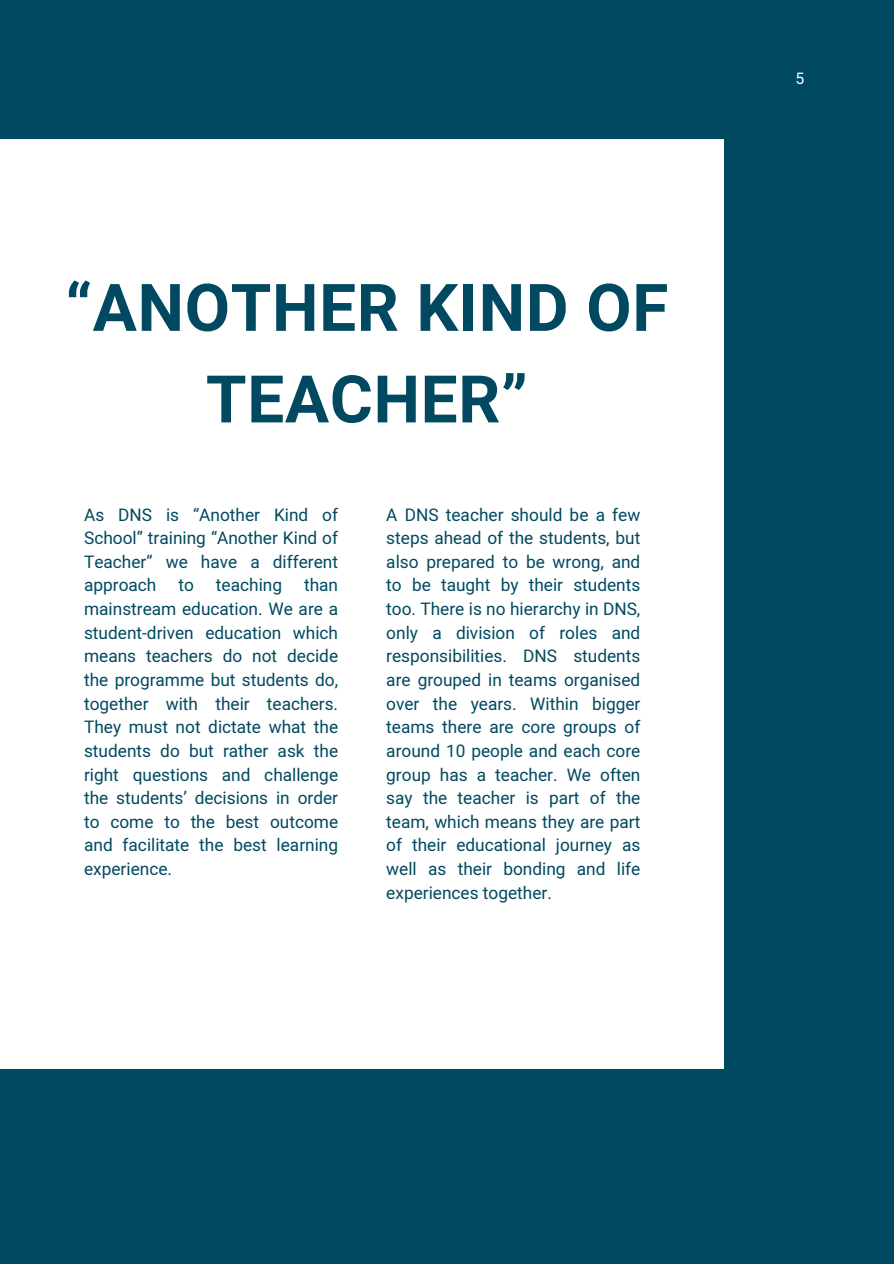
<style>
.page{position:relative;width:894px;height:1264px;background:#fff}
.page>*{position:absolute;margin:0;border:0;box-sizing:border-box;transform-origin:0 0}
.t1{font:700 65.7px/91.5px "Mardoto";letter-spacing:.01em;color:#004960;text-align:center}
.t2{font:17.25px/23.7px "Mardoto";color:#004960;text-align:justify}
.t3{font:15.75px "Mardoto";color:#fff}
</style>
<div class="page">
<div style="left:0;top:0;width:893px;height:1263px;background:#004960"></div>
<div style="left:0;top:139px;width:723px;height:929px;background:#fff"></div>
<p class="t1" style="left:65px;top:262px;width:604px">“ANOTHER KIND OF<br>TEACHER”</p>
<p class="t2" style="left:84px;top:503px;width:255px">As DNS is “Another Kind of School” training “Another Kind of Teacher” we have a different approach</p>
<p class="t2" style="left:84px;top:573px;width:255px;text-indent:220px">than mainstream education. We are a student-driven education which means teachers do not decide the programme but students do, together with their teachers.<br>They must not dictate what the students do but rather ask the right questions and challenge the students’ decisions in order to come to the best outcome and facilitate the best learning experience.</p>
<p class="t2" style="left:178px;top:573px;width:17px">to</p>
<p class="t2" style="left:216px;top:573px;width:68px">teaching</p>
<h1 class="t2" style="left:386px;top:503px;width:255px">A DNS teacher should be a few steps ahead of the students, but also prepared to be wrong, and to be taught by their students too. There is no hierarchy in DNS, only a division of roles and responsibilities. DNS students are grouped in teams organised over the years. Within bigger teams there are core groups of around 10 people and each core group has a teacher. We often say the teacher is part of the team, which means they are part of their educational journey as well as their bonding and life experiences together.</h1>
<p class="t3" style="left:795px;top:70px;width:10px">5</p>
</div>
